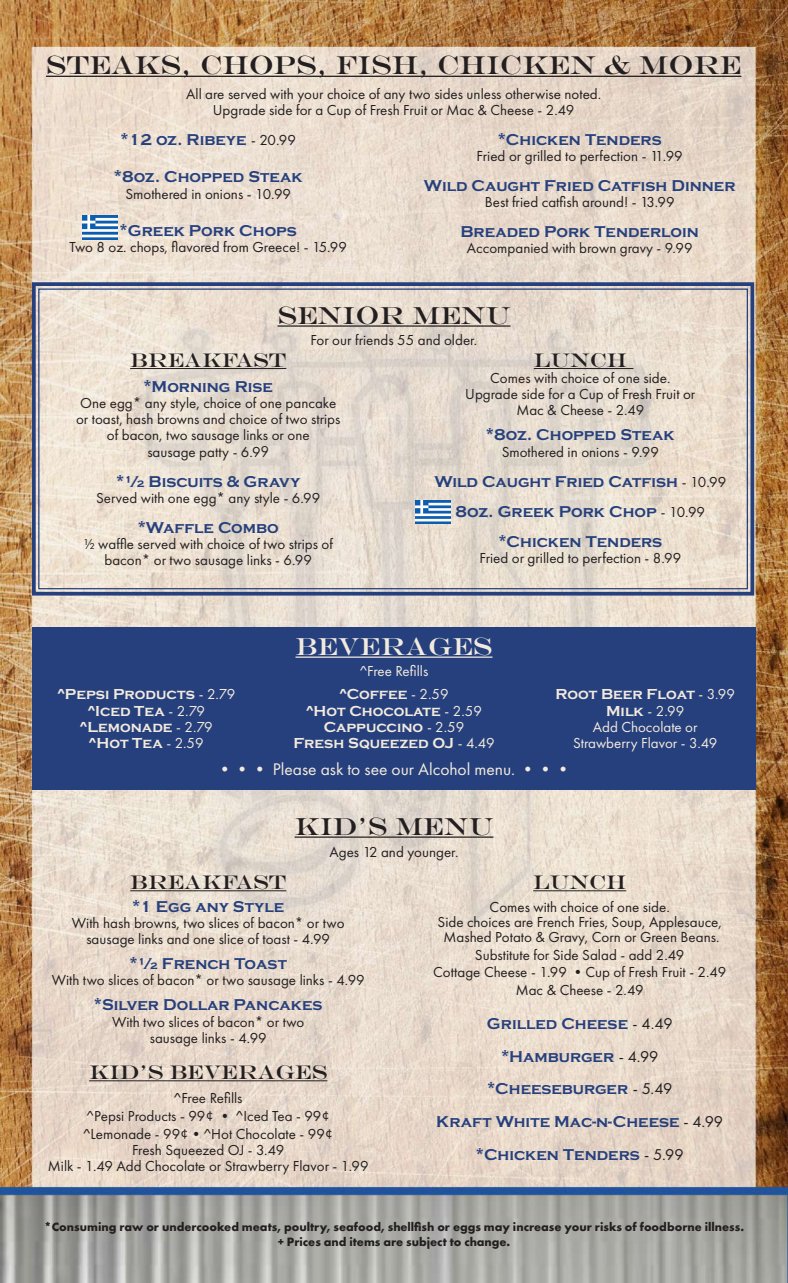
<style>
.page{position:relative;width:788px;height:1283px;background:#fff}
.page>*{position:absolute;margin:0;border:0;box-sizing:border-box;transform-origin:0 0}
.t1{font:26.25px "Engravers";color:#231f20}
.t2{font:25px "Engravers";color:#231f20}
.t3{font:25px "Engravers";color:#f3eade}
.t4{font:20px "Engravers";color:#231f20}
.t5{font:17.5px "Futura PT";color:#f3eade}
.t6{font:700 16.25px/32.5px "Copperplate";color:#26407d;text-align:center}
.t7{font:15px/16.2px "Futura PT";color:#231f20;text-align:center}
.t8{font:700 15px/16.2px "Copperplate";color:#f3eade;text-align:center}
.t9{font:15px/16.2px "Futura PT";color:#f3eade;text-align:center}
.t10{font:700 12.5px/15px "Futura PT";color:#231f20;text-align:center}
.s1{font-family:"Futura PT";font-weight:400;font-size:15px;color:#231f20}
.s2{font-family:"Century Gothic"}
.s3{font-family:"Futura PT";font-weight:400}
.s4{font-family:"Copperplate";font-weight:700}
.s5{font-family:"Futura PT";font-weight:400;color:#231f20}
</style>
<div class="page">
<img style="left:0;top:0;width:788px;height:1282px">
<svg style="left:30px;top:280px;width:726px;height:317px;background:#ded5cb"></svg>
<hr style="left:46px;top:76px;width:695px;height:1px;background:#231f20">
<hr style="left:277px;top:325px;width:233px;height:2px;background:#231f20">
<hr style="left:130px;top:368px;width:156px;height:1px;background:#231f20">
<hr style="left:294px;top:836px;width:199px;height:1px;background:#231f20">
<hr style="left:130px;top:890px;width:156px;height:1px;background:#231f20">
<hr style="left:533px;top:890px;width:93px;height:1px;background:#231f20">
<hr style="left:89px;top:1080px;width:238px;height:1px;background:#231f20">
<hr style="left:533px;top:368px;width:100px;height:1px;background:#231f20">
<div style="left:32px;top:627px;width:723px;height:162px;background:#26407d"></div>
<hr style="left:295px;top:656px;width:197px;height:2px;background:#f3eade">
<img style="left:83px;top:216px;width:35px;height:23px">
<img style="left:415px;top:500px;width:35px;height:23px">
<h1 class="t1" style="left:46px;top:49px;width:697px">STEAKS, CHOPS, FISH, CHICKEN &amp; MORE</h1>
<p class="t7" style="left:186px;top:85px;width:416px">All are served with your choice of any two sides unless otherwise noted.<br>Upgrade side for a Cup of Fresh Fruit or Mac &amp; Cheese - 2.49</p>
<p class="t6" style="left:497px;top:123px;width:165px">*Chicken Tenders</p>
<p class="t7" style="left:476px;top:148px;width:208px">Fried or grilled to perfection - 11.99</p>
<p class="t6" style="left:424px;top:169px;width:313px">Wild Caught Fried Catfish Dinner</p>
<p class="t7" style="left:485px;top:194px;width:191px">Best fried catfish around! - 13.99</p>
<p class="t6" style="left:460px;top:216px;width:240px">Breaded Pork Tenderloin</p>
<p class="t7" style="left:467px;top:240px;width:227px">Accompanied with brown gravy - 9.99</p>
<p class="t6" style="left:121px;top:123px;width:177px">*12 oz. Ribeye <span class="s1">- 20.99</span></p>
<p class="t6" style="left:114px;top:161px;width:190px">*8oz. Chopped Steak</p>
<p class="t7" style="left:125px;top:185px;width:167px">Smothered in onions - 10.99</p>
<p class="t6" style="left:120px;top:215px;width:179px">*Greek Pork Chops</p>
<p class="t7" style="left:69px;top:239px;width:279px">Two 8 oz. chops, flavored from Greece! - 15.99</p>
<h2 class="t2" style="left:277px;top:300px;width:234px">SENIOR MENU</h2>
<p class="t7" style="left:310px;top:332px;width:168px">For our friends 55 and older.</p>
<h3 class="t4" style="left:130px;top:348px;width:158px">BREAKFAST</h3>
<p class="t6" style="left:143px;top:370px;width:131px">*Morning Rise</p>
<p class="t7" style="left:76px;top:394px;width:266px">One egg* any style, choice of one pancake or toast, hash browns and choice of two strips of bacon, two sausage links or one<br>sausage patty - 6.9<span class="s2">9</span></p>
<p class="t6" style="left:116px;top:465px;width:185px">*½ Biscuits &amp; Gravy</p>
<p class="t7" style="left:96px;top:489px;width:226px">Served with one egg* any style - 6.99</p>
<p class="t6" style="left:138px;top:511px;width:143px">*Waffle Combo</p>
<p class="t7" style="left:83px;top:536px;width:251px">½ waffle served with choice of two strips of bacon* or two sausage links - 6.99</p>
<h3 class="t4" style="left:533px;top:348px;width:95px">LUNCH</h3>
<p class="t7" style="left:465px;top:369px;width:231px">Comes with choice of one side.<br>Upgrade side for a Cup of Fresh Fruit or<br>Mac &amp; Cheese - 2.49</p>
<p class="t6" style="left:486px;top:419px;width:190px">*8oz. Chopped Steak</p>
<p class="t7" style="left:501px;top:443px;width:159px">Smothered in onions - 9.99</p>
<p class="t6" style="left:434px;top:466px;width:293px;line-height:30px">Wild Caught Fried Catfish <span class="s1">- 10.99<br></span>8oz. Greek Pork Chop <span class="s1">- 10.99 </span>*Chicken Tenders</p>
<p class="t7" style="left:479px;top:549px;width:203px">Fried or grilled to perfection - 8.99</p>
<h2 class="t3" style="left:295px;top:631px;width:198px">BEVERAGES</h2>
<p class="t9" style="left:359px;top:663px;width:70px">^Free Refills</p>
<p class="t8" style="left:57px;top:686px;width:179px">^Pepsi Products <span class="s3">- 2.79 </span>^Iced Tea <span class="s3">- 2.79 </span>^Lemonade <span class="s3">- 2.79<br></span>^Hot Tea <span class="s3">- 2.59</span></p>
<p class="t8" style="left:555px;top:686px;width:181px">Root Beer Float <span class="s3">- 3.99</span></p>
<p class="t8" style="left:293px;top:686px;width:203px">^Coffee <span class="s3">- 2.59<br></span>^Hot Chocolate <span class="s3">- 2.59<br></span>Cappuccino <span class="s3">- 2.59<br></span>Fresh Squeezed OJ <span class="s3">- 4.49</span></p>
<p class="t5" style="left:216px;top:758px;width:357px">••• Please ask to see our Alcohol menu. •••</p>
<p class="t9" style="left:573px;top:702px;width:146px"><span class="s4">Milk</span> - 2.99<br>Add Chocolate or<br>Strawberry Flavor - 3.49</p>
<h2 class="t2" style="left:294px;top:811px;width:200px">KID’S MENU</h2>
<p class="t7" style="left:329px;top:844px;width:130px">Ages 12 and younger.</p>
<h3 class="t4" style="left:130px;top:870px;width:158px">BREAKFAST</h3>
<h3 class="t4" style="left:533px;top:870px;width:95px">LUNCH</h3>
<p class="t7" style="left:437px;top:899px;width:286px;line-height:15px">Comes with choice of one side.<br>Side choices are French Fries, Soup, Applesauce,<br>Mashed Potato &amp; Gravy, Corn or Green Beans.</p>
<p class="t7" style="left:433px;top:946px;width:294px;line-height:17.5px">Substitute for Side Salad - add 2.49<br>Cottage Cheese - 1.99 •Cup of Fresh Fruit - 2.49<br>Mac &amp; Cheese - 2.49</p>
<p class="t6" style="left:436px;top:1008px;width:288px">Grilled Cheese <span class="s5">- 4.49 </span>*Hamburger <span class="s5">- 4.99 </span>*Cheeseburger <span class="s5">- 5.49<br></span>Kraft White Mac-n-Cheese <span class="s5">- 4.99 </span>*Chicken Tenders <span class="s5">- 5.99</span></p>
<p class="t6" style="left:132px;top:890px;width:154px">*1 Egg any Style</p>
<p class="t7" style="left:72px;top:914px;width:274px">With hash browns, two slices of bacon* or two sausage links and one slice of toast - 4.99</p>
<p class="t6" style="left:129px;top:947px;width:159px">*½ French Toast</p>
<p class="t7" style="left:52px;top:972px;width:314px">With two slices of bacon* or two sausage links - 4.99</p>
<p class="t6" style="left:94px;top:989px;width:230px">*Silver Dollar Pancakes</p>
<p class="t7" style="left:112px;top:1013px;width:194px">With two slices of bacon* or two sausage links - 4.99</p>
<h3 class="t4" style="left:89px;top:1060px;width:240px">KID’S BEVERAGES</h3>
<p class="t7" style="left:48px;top:1090px;width:322px;line-height:16.9px">^Free Refills<br>^Pepsi Products - 99¢ • ^Iced Tea - 99¢<br>^Lemonade - 99¢•^Hot Chocolate - 99¢<br>Fresh Squeezed OJ - 3.49<br>Milk - 1.49 Add Chocolate or Strawberry Flavor - 1.99</p>
<p class="t10" style="left:44px;top:1218px;width:701px">*Consuming raw or undercooked meats, poultry, seafood, shellfish or eggs may increase your risks of foodborne illness. + Prices and items are subject to change.</p>
</div>
